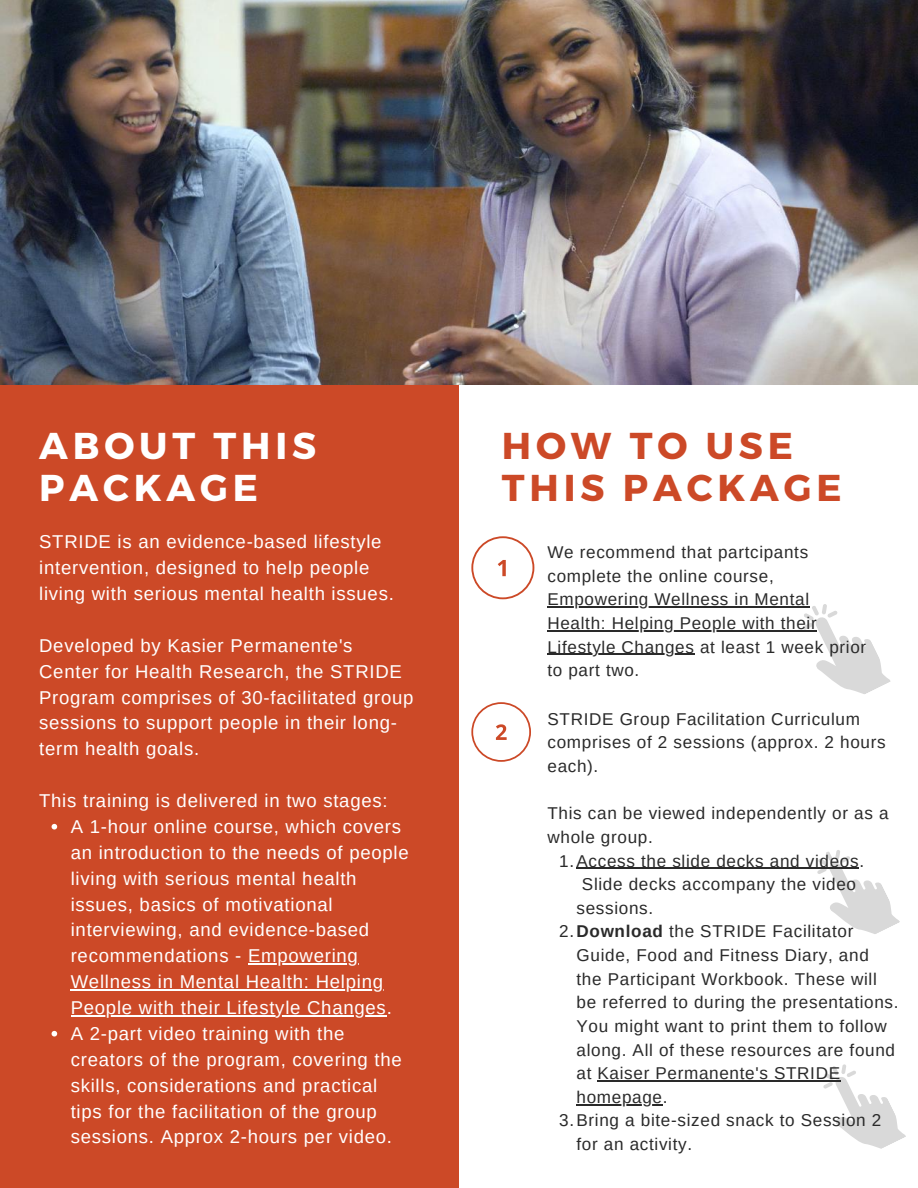
<style>
.page{position:relative;width:918px;height:1188px;background:#fff}
.page>*{position:absolute;margin:0;border:0;box-sizing:border-box;transform-origin:0 0}
.t1{font:700 37.35px/41.7px "Montserrat";letter-spacing:.13em;color:#cc4927}
.t2{font:700 37.35px/41.7px "Montserrat";letter-spacing:.13em;color:#fff}
.t3{font:18.6px/25.8px "Arimo";letter-spacing:.04em;color:#fff}
.t4{font:17.1px/23.7px "Arimo";letter-spacing:.04em;color:#2a2a2a}
.s1{font-weight:700}
</style>
<div class="page">
<div style="left:0;top:384px;width:459px;height:804px;background:#cc4927"></div>
<img style="left:0;top:0;width:918px;height:384px">
<svg style="left:471px;top:536px;width:63px;height:63px"></svg>
<svg style="left:471px;top:702px;width:60px;height:60px"></svg>
<svg style="left:52px;top:824px;width:5px;height:6px"></svg>
<hr style="left:248px;top:963px;width:111px;height:2px;background:#fff">
<hr style="left:71px;top:989px;width:313px;height:1px;background:#fff">
<hr style="left:71px;top:1015px;width:316px;height:1px;background:#fff">
<svg style="left:52px;top:1031px;width:5px;height:6px"></svg>
<svg style="left:818px;top:1064px;width:88px;height:85px"></svg>
<svg style="left:812px;top:850px;width:88px;height:84px"></svg>
<hr style="left:577px;top:868px;width:282px;height:1px;background:#2a2a2a">
<hr style="left:598px;top:1080px;width:243px;height:1px;background:#2a2a2a">
<hr style="left:577px;top:1104px;width:86px;height:1px;background:#2a2a2a">
<svg style="left:797px;top:604px;width:94px;height:90px"></svg>
<hr style="left:547px;top:606px;width:263px;height:2px;background:#2a2a2a">
<hr style="left:547px;top:630px;width:270px;height:1px;background:#2a2a2a">
<hr style="left:547px;top:654px;width:148px;height:1px;background:#2a2a2a">
<h1 class="t2" style="left:39px;top:423px;width:279px">ABOUT THIS<br>PACKAGE</h1>
<p class="t3" style="left:39px;top:529px;width:356px">STRIDE is an evidence-based lifestyle intervention, designed to help people living with serious mental health issues.</p>
<p class="t3" style="left:39px;top:632px;width:376px">Developed by Kasier Permanente's Center for Health Research, the STRIDE Program comprises of 30-facilitated group sessions to support people in their long&shy;term health goals.</p>
<p class="t3" style="left:39px;top:788px;width:350px">This training is delivered in two stages:</p>
<p class="t3" style="left:71px;top:814px;width:340px">A 1-hour online course, which covers an introduction to the needs of people living with serious mental health issues, basics of motivational interviewing, and evidence-based recommendations - Empowering Wellness in Mental Health: Helping People with their Lifestyle Changes.<br>A 2-part video training with the creators of the program, covering the skills, considerations and practical tips for the facilitation of the group sessions. Approx 2-hours per video.</p>
<h1 class="t1" style="left:502px;top:423px;width:341px">HOW TO USE<br>THIS PACKAGE</h1>
<p class="t4" style="left:547px;top:540px;width:320px">We recommend that partcipants complete the online course,<br>Empowering Wellness in Mental<br>Health: Helping People with their<br>Lifestyle Changes at least 1 week prior to part two.</p>
<p class="t4" style="left:547px;top:707px;width:340px">STRIDE Group Facilitation Curriculum comprises of 2 sessions (approx. 2 hours each).</p>
<p class="t4" style="left:547px;top:802px;width:343px">This can be viewed independently or as a whole group.</p>
<p class="t4" style="left:559px;top:849px;width:306px">1.Access the slide decks and videos.</p>
<p class="t4" style="left:582px;top:872px;width:276px">Slide decks accompany the video</p>
<p class="t4" style="left:577px;top:896px;width:78px">sessions.</p>
<p class="t4" style="left:559px;top:920px;width:296px">2.<span class="s1">Download</span> the STRIDE Facilitator</p>
<p class="t4" style="left:577px;top:943px;width:294px">Guide, Food and Fitness Diary, and</p>
<p class="t4" style="left:577px;top:967px;width:302px">the Participant Workbook. These will</p>
<p class="t4" style="left:577px;top:991px;width:324px">be referred to during the presentations.</p>
<p class="t4" style="left:577px;top:1014px;width:312px">You might want to print them to follow</p>
<p class="t4" style="left:577px;top:1038px;width:320px">along. All of these resources are found</p>
<p class="t4" style="left:577px;top:1061px;width:265px">at Kaiser Permanente's STRIDE</p>
<p class="t4" style="left:577px;top:1085px;width:92px">homepage.</p>
<p class="t4" style="left:559px;top:1109px;width:324px">3.Bring a bite-sized snack to Session 2</p>
<p class="t4" style="left:577px;top:1132px;width:117px">for an activity.</p>
</div>
